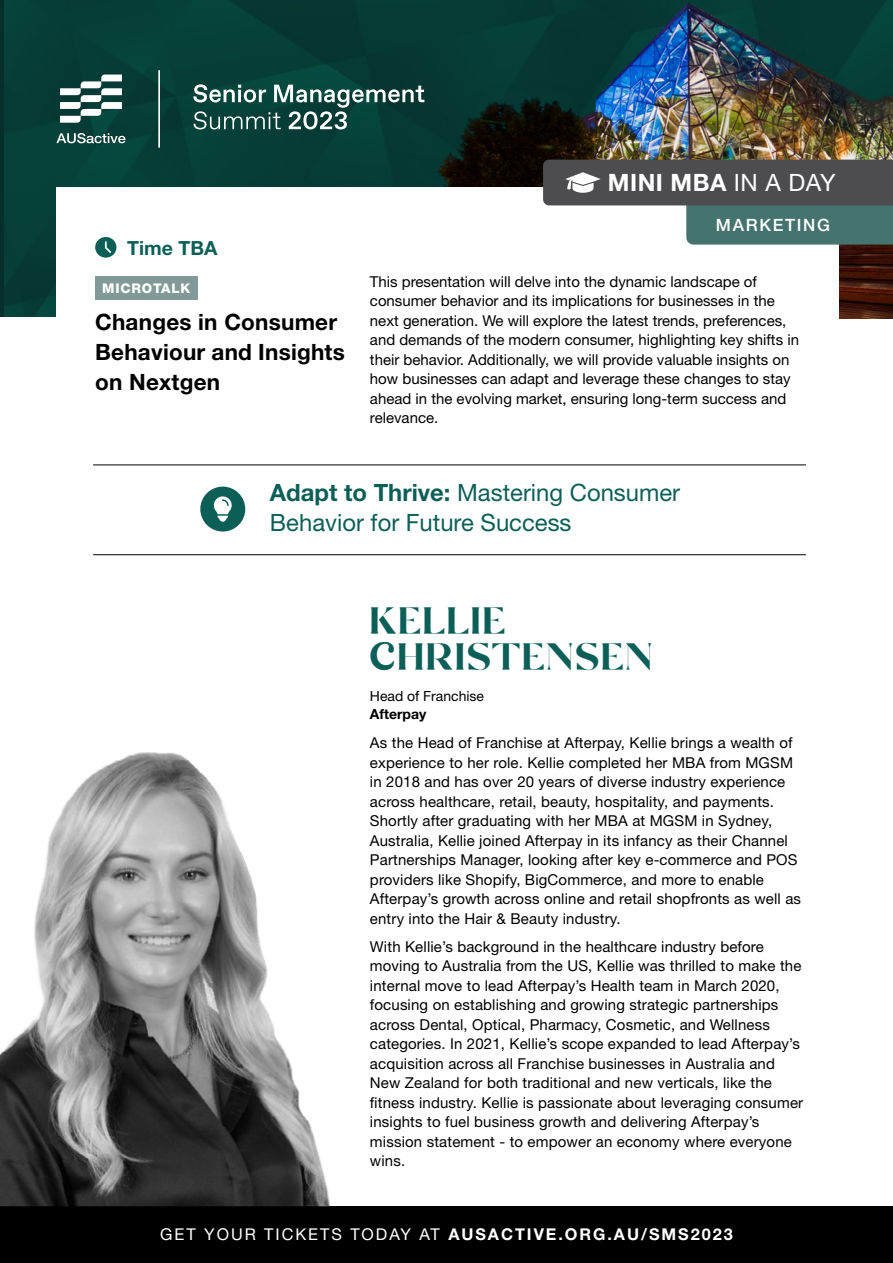
<style>
.page{position:relative;width:893px;height:1263px;background:#fff}
.page>*{position:absolute;margin:0;border:0;box-sizing:border-box;transform-origin:0 0}
.t1{font:300 45.45px/36.2px "Mikela";letter-spacing:.05em;color:#0c5f57}
.t2{font:23.85px/29.4px "Helvetica Neue LT Std";color:#0c5f57}
.t3{font:700 23.85px "Helvetica Neue LT Std";letter-spacing:.02em;color:#fff}
.t4{font:700 22.5px/30px "Helvetica Neue LT Std";letter-spacing:.01em;color:#000}
.t5{font:700 19.5px "Helvetica Neue LT Std";color:#0c5f57}
.t6{font:500 16.95px "Helvetica Neue LT Std";letter-spacing:.1em;color:#fff}
.t7{font:700 16.2px "Helvetica Neue LT Std";letter-spacing:.12em;color:#fff}
.t8{font:15px/19.5px "Helvetica Neue LT Std";letter-spacing:.01em;color:#000}
.t9{font:13.95px "Helvetica Neue LT Std";color:#000}
.t10{font:700 13.95px "Helvetica Neue LT Std";color:#000}
.t11{font:800 13.35px "Helvetica Neue LT Std";letter-spacing:.06em;color:#fff}
.s1{font-weight:400}
.s2{font-weight:700}
</style>
<div class="page">
<img style="left:5px;top:0;width:392px;height:316px">
<img style="left:397px;top:0;width:496px;height:319px">
<div style="left:56px;top:187px;width:783px;height:1034px;background:#fff"></div>
<div style="left:0;top:1206px;width:893px;height:57px;background:#000"></div>
<svg style="left:56px;top:133px;width:70px;height:10px"></svg>
<svg style="left:60px;top:75px;width:62px;height:48px"></svg>
<hr style="left:158px;top:70px;width:2px;height:78px;background:#fff">
<svg style="left:193px;top:84px;width:231px;height:45px;background:#3d6963"></svg>
<svg style="left:543px;top:160px;width:350px;height:85px"></svg>
<img style="left:0;top:752px;width:331px;height:454px">
<svg style="left:95px;top:237px;width:21px;height:21px"></svg>
<div style="left:200px;top:487px;width:45px;height:44px;background:#0c5f57;border-radius:50%"></div>
<svg style="left:213px;top:496px;width:19px;height:26px"></svg>
<hr style="left:93px;top:464px;width:713px;height:1px;background:#000">
<hr style="left:93px;top:554px;width:713px;height:1px;background:#000">
<div style="left:95px;top:276px;width:102px;height:24px;background:#819a97"></div>
<h2 class="t3" style="left:608px;top:168px;width:229px">MINI MBA <span class="s1">IN A DAY</span></h2>
<h3 class="t5" style="left:127px;top:236px;width:92px">Time TBA</h3>
<p class="t11" style="left:102px;top:280px;width:90px">MICROTALK</p>
<h3 class="t4" style="left:95px;top:307px;width:251px">Changes in Consumer<br>Behaviour and Insights on Nextgen</h3>
<p class="t6" style="left:716px;top:215px;width:116px">MARKETING</p>
<p class="t8" style="left:370px;top:272px;width:431px">This presentation will delve into the dynamic landscape of consumer behavior and its implications for businesses in the next generation. We will explore the latest trends, preferences, and demands of the modern consumer, highlighting key shifts in their behavior. Additionally, we will provide valuable insights on how businesses can adapt and leverage these changes to stay ahead in the evolving market, ensuring long-term success and relevance.</p>
<h2 class="t2" style="left:270px;top:478px;width:412px"><span class="s2">Adapt to Thrive:</span> Mastering Consumer<br>Behavior for Future Success</h2>
<h1 class="t1" style="left:370px;top:606px;width:284px">KELLIE<br>CHRISTENSEN</h1>
<p class="t9" style="left:370px;top:688px;width:116px">Head of Franchise</p>
<p class="t10" style="left:370px;top:705px;width:58px">Afterpay</p>
<p class="t8" style="left:370px;top:733px;width:433px">As the Head of Franchise at Afterpay, Kellie brings a wealth of experience to her role. Kellie completed her MBA from MGSM in 2018 and has over 20 years of diverse industry experience across healthcare, retail, beauty, hospitality, and payments.<br>Shortly after graduating with her MBA at MGSM in Sydney, Australia, Kellie joined Afterpay in its infancy as their Channel Partnerships Manager, looking after key e-commerce and POS providers like Shopify, BigCommerce, and more to enable Afterpay’s growth across online and retail shopfronts as well as entry into the Hair &amp; Beauty industry.</p>
<p class="t8" style="left:370px;top:936px;width:435px">With Kellie’s background in the healthcare industry before moving to Australia from the US, Kellie was thrilled to make the internal move to lead Afterpay’s Health team in March 2020, focusing on establishing and growing strategic partnerships across Dental, Optical, Pharmacy, Cosmetic, and Wellness categories. In 2021, Kellie’s scope expanded to lead Afterpay’s acquisition across all Franchise businesses in Australia and New Zealand for both traditional and new verticals, like the fitness industry. Kellie is passionate about leveraging consumer insights to fuel business growth and delivering Afterpay’s mission statement - to empower an economy where everyone wins.</p>
<p class="t7" style="left:160px;top:1224px;width:574px"><span class="s1">GET YOUR TICKETS TODAY AT</span> AUSACTIVE.ORG.AU/SMS2023</p>
</div>
